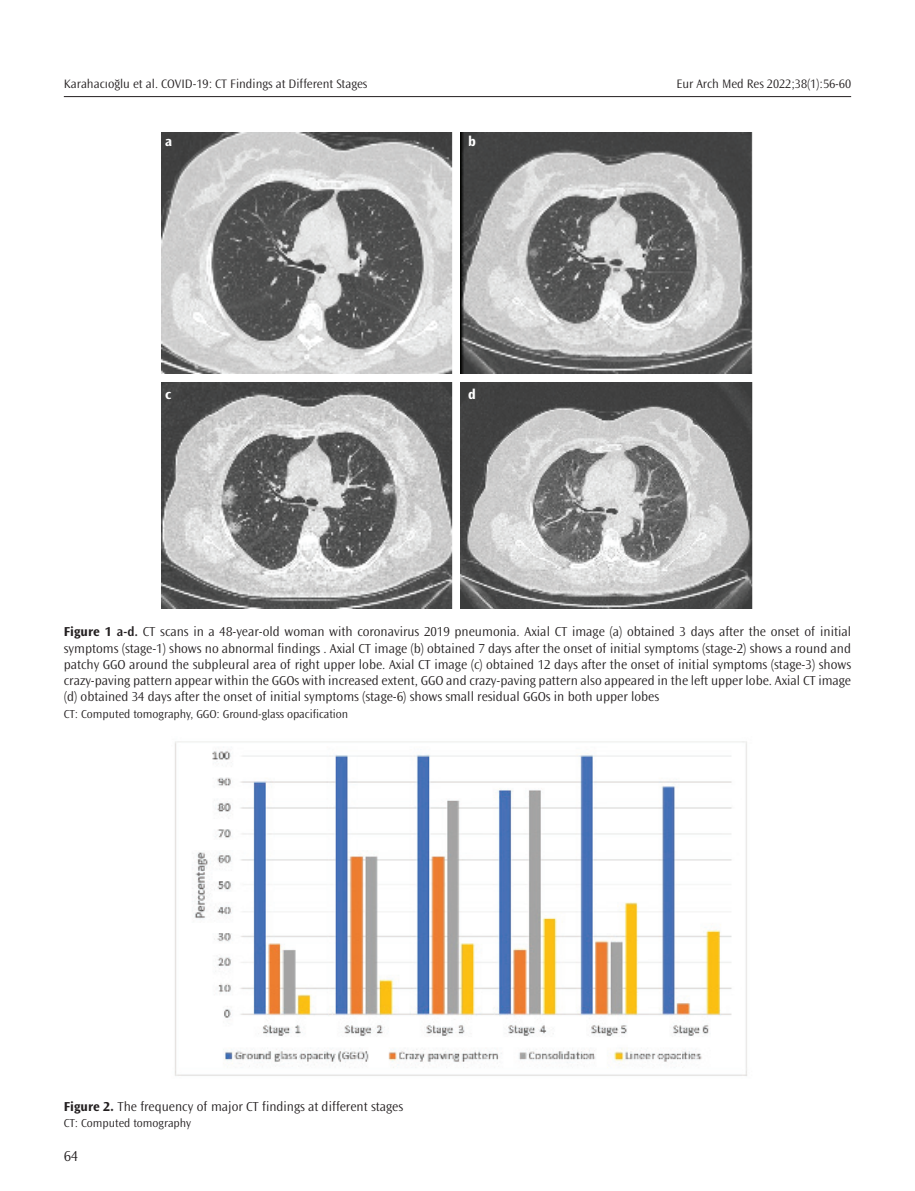
<style>
.page{position:relative;width:915px;height:1191px;background:#fff}
.page>*{position:absolute;margin:0;border:0;box-sizing:border-box;transform-origin:0 0}
.t1{font:300 15px "Ocean Sans Std";color:#231f20}
.t2{font:700 14.25px "Ocean Sans Std";color:#fff}
.t3{font:300 13.5px/16.2px "Ocean Sans Std";color:#231f20;text-align:justify}
.t4{font:300 12.75px "Ocean Sans Std";color:#231f20}
.t5{font:300 12px "Ocean Sans Std";color:#231f20}
.s1{font-weight:700}
.s2{font-weight:600}
</style>
<div class="page">
<hr style="left:64px;top:96px;width:786px;height:1px;background:#231f20">
<img style="left:162px;top:132px;width:291px;height:241px">
<img style="left:460px;top:133px;width:293px;height:240px">
<img style="left:162px;top:382px;width:291px;height:226px">
<img style="left:460px;top:382px;width:293px;height:226px">
<img style="left:175px;top:741px;width:572px;height:335px">
<p class="t4" style="left:64px;top:76px;width:305px">Karahacıoğlu et al. COVID-19: CT Findings at Different Stages</p>
<p class="t4" style="left:676px;top:76px;width:176px">Eur Arch Med Res 2022;38(1):56-60</p>
<p class="t2" style="left:165px;top:134px;width:9px">a</p>
<p class="t2" style="left:165px;top:386px;width:8px">c</p>
<p class="t2" style="left:468px;top:134px;width:9px">b</p>
<p class="t2" style="left:468px;top:386px;width:9px">d</p>
<p class="t3" style="left:64px;top:624px;width:788px"><span class="s1">Figure 1</span> <span class="s2">a-d.</span> CT scans in a 48-year-old woman with coronavirus 2019 pneumonia. Axial CT image (a) obtained 3 days after the onset of initial symptoms (stage-1) shows no abnormal findings . Axial CT image (b) obtained 7 days after the onset of initial symptoms (stage-2) shows a round and patchy GGO around the subpleural area of right upper lobe. Axial CT image (c) obtained 12 days after the onset of initial symptoms (stage-3) shows crazy-paving pattern appear within the GGOs with increased extent, GGO and crazy-paving pattern also appeared in the left upper lobe. Axial CT image (d) obtained 34 days after the onset of initial symptoms (stage-6) shows small residual GGOs in both upper lobes</p>
<p class="t5" style="left:64px;top:707px;width:286px">CT: Computed tomography, GGO: Ground-glass opacification</p>
<p class="t3" style="left:64px;top:1098px;width:340px"><span class="s1">Figure 2.</span> The frequency of major CT findings at different stages</p>
<p class="t5" style="left:64px;top:1116px;width:129px">CT: Computed tomography</p>
<p class="t1" style="left:64px;top:1148px;width:16px">64</p>
</div>
